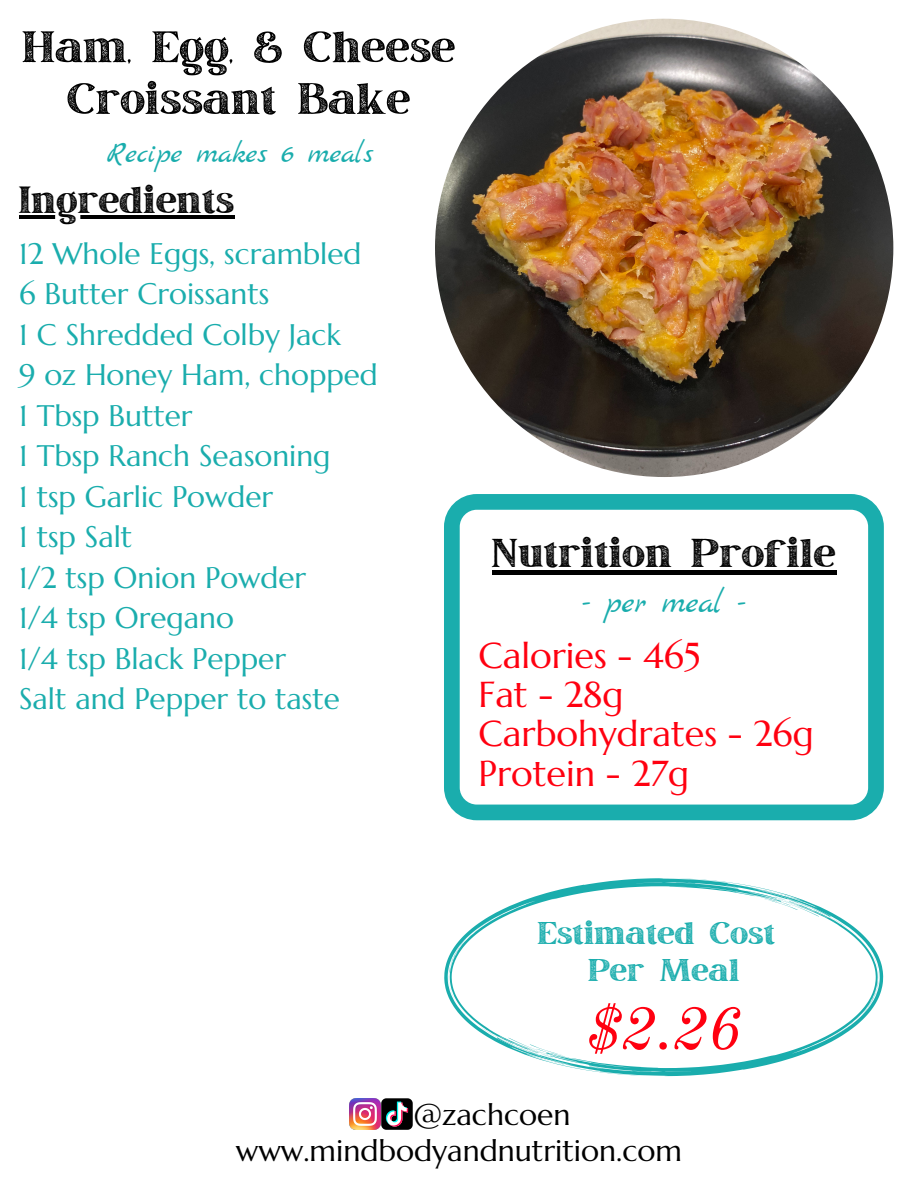
<style>
.page{position:relative;width:918px;height:1188px;background:#fff}
.page>*{position:absolute;margin:0;border:0;box-sizing:border-box;transform-origin:0 0}
.t1{font:italic 60px "Old Standard";color:#ff0010}
.t2{font:52.5px/51.8px "March Rough";color:#000;text-align:center}
.t3{font:48px "March Rough";color:#000}
.t4{font:45px "March Rough";color:#000}
.t5{font:37.5px/37.2px "March Rough";color:#1aadad;text-align:center}
.t6{font:36px/39.3px "Marcellus";color:#ff0010}
.t7{font:33px "Marck Script";color:#1aadad}
.t8{font:30px/36px "Marcellus";color:#000}
.t9{font:30px "Marck Script";color:#1aadad}
.t10{font:29.7px/40.5px "Marcellus";color:#1aadad}
</style>
<div class="page">
<img style="left:435px;top:19px;width:458px;height:458px;border-radius:50%">
<svg style="left:444px;top:494px;width:440px;height:326px"></svg>
<svg style="left:444px;top:912px;width:52px;height:121px"></svg>
<svg style="left:449px;top:914px;width:47px;height:85px"></svg>
<svg style="left:496px;top:878px;width:387px;height:198px"></svg>
<svg style="left:481px;top:1027px;width:141px;height:47px"></svg>
<svg style="left:676px;top:880px;width:12px;height:1px"></svg>
<svg style="left:824px;top:955px;width:55px;height:86px"></svg>
<svg style="left:705px;top:881px;width:142px;height:47px"></svg>
<svg style="left:381px;top:1098px;width:32px;height:32px"></svg>
<img style="left:349px;top:1098px;width:32px;height:32px">
<hr style="left:19px;top:216px;width:216px;height:3px;background:#000">
<div style="left:492px;top:570px;width:344px;height:5px;background:#000"></div>
<h2 class="t2" style="left:23px;top:23px;width:435px">Ham, Egg, &amp; Cheese<br>Croissant Bake</h2>
<p class="t9" style="left:107px;top:136px;width:268px">Recipe makes 6 meals</p>
<h3 class="t4" style="left:19px;top:180px;width:217px">Ingredients</h3>
<p class="t10" style="left:19px;top:233px;width:360px">12 Whole Eggs, scrambled<br>6 Butter Croissants<br>1 C Shredded Colby Jack<br>9 oz Honey Ham, chopped<br>1 Tbsp Butter<br>1 Tbsp Ranch Seasoning<br>1 tsp Garlic Powder<br>1 tsp Salt<br>1/2 tsp Onion Powder<br>1/4 tsp Oregano<br>1/4 tsp Black Pepper<br>Salt and Pepper to taste</p>
<h3 class="t3" style="left:492px;top:531px;width:346px">Nutrition Profile</h3>
<p class="t7" style="left:583px;top:584px;width:164px">- per meal -</p>
<p class="t6" style="left:479px;top:635px;width:337px">Calories - 465<br>Fat - 28g<br>Carbohydrates - 26g<br>Protein - 27g</p>
<p class="t5" style="left:538px;top:916px;width:239px">Estimated Cost<br>Per Meal</p>
<h1 class="t1" style="left:586px;top:992px;width:157px">$2.26</h1>
<p class="t8" style="left:236px;top:1096px;width:448px;text-indent:177px">@zachcoen www.mindbodyandnutrition.com</p>
</div>
